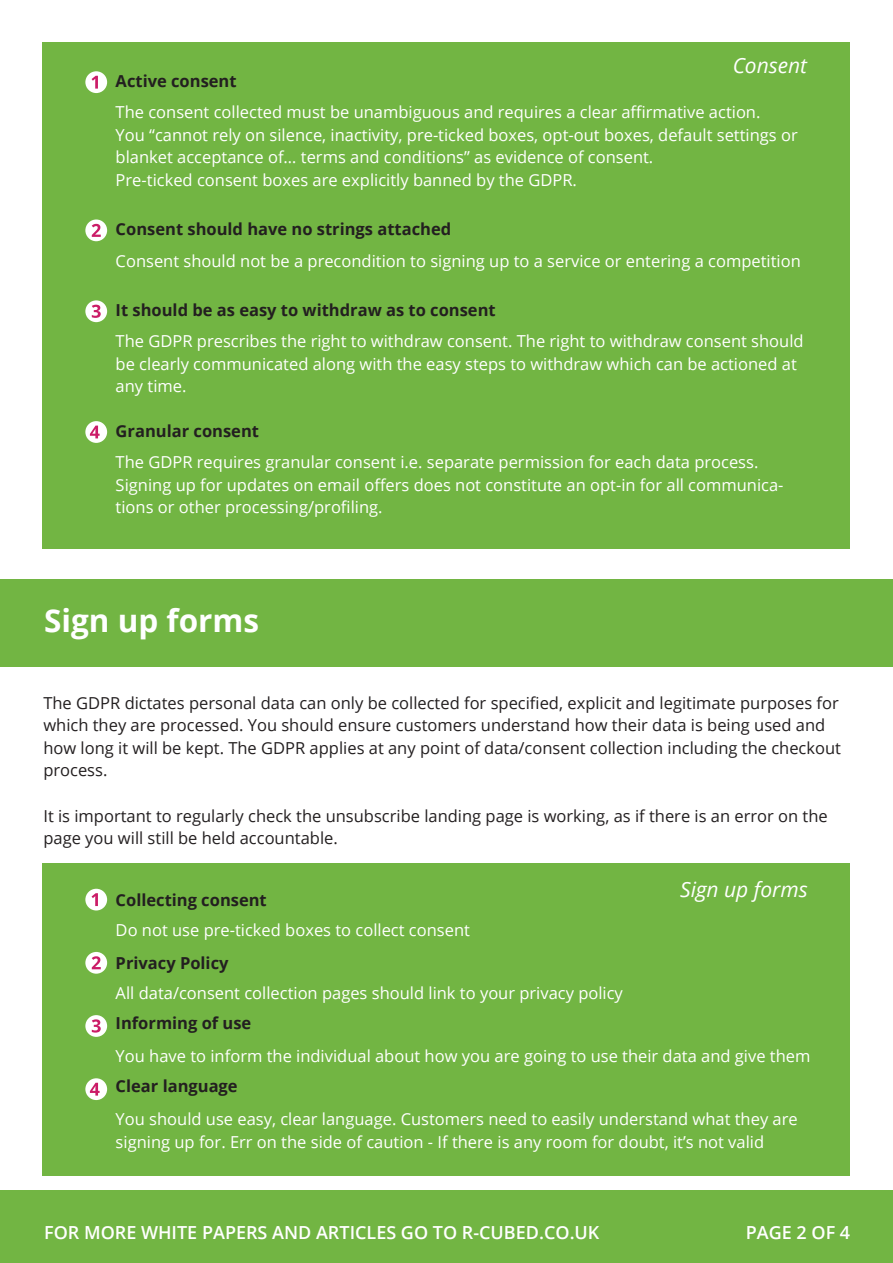
<style>
.page{position:relative;width:893px;height:1263px;background:#fff}
.page>*{position:absolute;margin:0;border:0;box-sizing:border-box;transform-origin:0 0}
.t1{font:700 31.5px "Open Sans";color:#fff}
.t2{font:italic 21px "Open Sans";color:#fff}
.t3{font:600 18px "Open Sans";color:#fff}
.t4{font:16.5px/22.5px "Open Sans";color:#fff}
.t5{font:16.5px/22.5px "Open Sans";color:#231f20}
.t6{font:700 16.5px "Open Sans";color:#231f20}
</style>
<div class="page">
<div style="left:0;top:1190px;width:893px;height:73px;background:#72b543"></div>
<div style="left:43px;top:43px;width:807px;height:506px;background:#72b543"></div>
<div style="left:0;top:579px;width:893px;height:87px;background:#72b543"></div>
<div style="left:85px;top:71px;width:22px;height:22px;background:#fff;border-radius:50%"></div>
<svg style="left:92px;top:76px;width:6px;height:13px"></svg>
<div style="left:85px;top:300px;width:22px;height:22px;background:#fff;border-radius:50%"></div>
<svg style="left:92px;top:305px;width:9px;height:13px"></svg>
<div style="left:85px;top:219px;width:22px;height:22px;background:#fff;border-radius:50%"></div>
<svg style="left:92px;top:224px;width:9px;height:13px"></svg>
<div style="left:85px;top:421px;width:22px;height:22px;background:#fff;border-radius:50%"></div>
<svg style="left:90px;top:426px;width:10px;height:12px"></svg>
<div style="left:43px;top:863px;width:807px;height:312px;background:#72b543"></div>
<div style="left:85px;top:889px;width:22px;height:21px;background:#fff;border-radius:50%"></div>
<svg style="left:92px;top:893px;width:6px;height:13px"></svg>
<svg style="left:85px;top:952px;width:22px;height:22px"></svg>
<svg style="left:92px;top:956px;width:9px;height:13px"></svg>
<div style="left:85px;top:1015px;width:22px;height:22px;background:#fff;border-radius:50%"></div>
<svg style="left:92px;top:1019px;width:9px;height:13px"></svg>
<div style="left:85px;top:1078px;width:22px;height:22px;background:#fff;border-radius:50%"></div>
<svg style="left:90px;top:1083px;width:10px;height:12px"></svg>
<p class="t6" style="left:116px;top:69px;width:122px">Active consent</p>
<p class="t2" style="left:733px;top:51px;width:76px">Consent</p>
<p class="t4" style="left:116px;top:101px;width:684px">The consent collected must be unambiguous and requires a clear affirmative action.<br>You “cannot rely on silence, inactivity, pre-ticked boxes, opt-out boxes, default settings or blanket acceptance of… terms and conditions” as evidence of consent.<br>Pre-ticked consent boxes are explicitly banned by the GDPR.</p>
<p class="t6" style="left:116px;top:217px;width:337px">Consent should have no strings attached</p>
<p class="t4" style="left:116px;top:249px;width:687px">Consent should not be a precondition to signing up to a service or entering a competition</p>
<p class="t6" style="left:116px;top:298px;width:382px">It should be as easy to withdraw as to consent</p>
<p class="t4" style="left:116px;top:330px;width:689px">The GDPR prescribes the right to withdraw consent. The right to withdraw consent should be clearly communicated along with the easy steps to withdraw which can be actioned at any time.</p>
<p class="t6" style="left:116px;top:419px;width:145px">Granular consent</p>
<p class="t4" style="left:116px;top:450px;width:669px">The GDPR requires granular consent i.e. separate permission for each data process.<br>Signing up for updates on email offers does not constitute an opt-in for all communica&shy;tions or other processing/profiling.</p>
<h1 class="t1" style="left:44px;top:598px;width:217px">Sign up forms</h1>
<p class="t5" style="left:43px;top:691px;width:799px">The GDPR dictates personal data can only be collected for specified, explicit and legitimate purposes for which they are processed. You should ensure customers understand how their data is being used and how long it will be kept. The GDPR applies at any point of data/consent collection including the checkout process.</p>
<p class="t5" style="left:43px;top:804px;width:786px">It is important to regularly check the unsubscribe landing page is working, as if there is an error on the page you will still be held accountable.</p>
<p class="t2" style="left:680px;top:875px;width:129px">Sign up forms</p>
<p class="t2" style="left:680px;top:880px;width:129px">Sign up forms</p>
<p class="t6" style="left:116px;top:888px;width:153px">Collecting consent</p>
<p class="t4" style="left:116px;top:918px;width:356px">Do not use pre-ticked boxes to collect consent</p>
<p class="t6" style="left:116px;top:951px;width:114px">Privacy Policy</p>
<p class="t4" style="left:116px;top:981px;width:509px">All data/consent collection pages should link to your privacy policy</p>
<p class="t6" style="left:116px;top:1012px;width:137px">Informing of use</p>
<p class="t4" style="left:116px;top:1044px;width:696px">You have to inform the individual about how you are going to use their data and give them</p>
<p class="t6" style="left:116px;top:1075px;width:124px">Clear language</p>
<p class="t4" style="left:116px;top:1108px;width:684px">You should use easy, clear language. Customers need to easily understand what they are signing up for. Err on the side of caution - If there is any room for doubt, it’s not valid</p>
<p class="t3" style="left:44px;top:1220px;width:557px">FOR MORE WHITE PAPERS AND ARTICLES GO TO R-CUBED.CO.UK</p>
<p class="t3" style="left:746px;top:1220px;width:106px">PAGE 2 OF 4</p>
</div>
